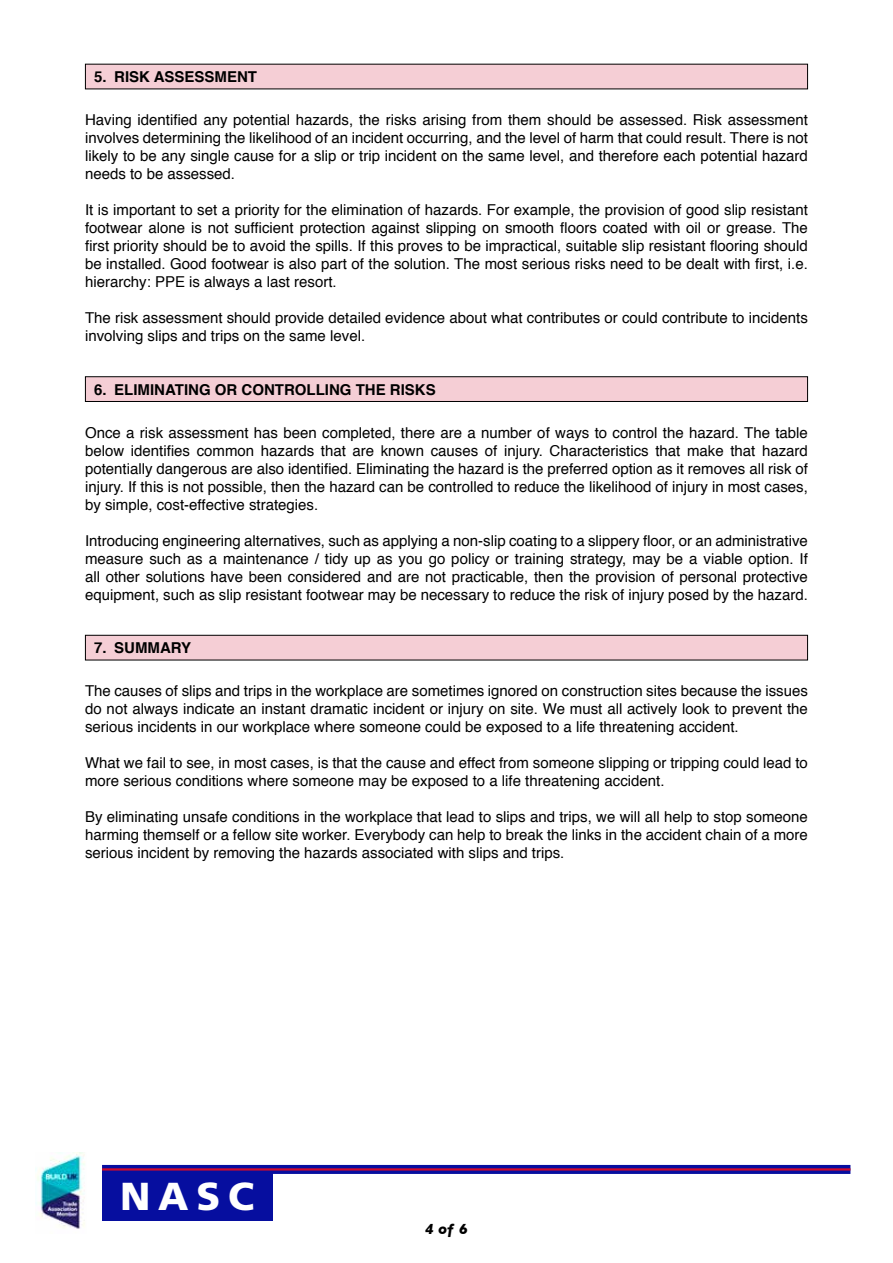
<style>
.page{position:relative;width:893px;height:1263px;background:#fff}
.page>*{position:absolute;margin:0;border:0;box-sizing:border-box;transform-origin:0 0}
.t1{font:900 39px "Frutiger";color:#fff}
.t2{font:15px/18px "Helvetica";color:#000;text-align:justify}
.t3{font:700 15px "Helvetica";color:#000}
.t4{font:italic 700 15px "Gill Sans";color:#000}
</style>
<div class="page">
<div style="left:102px;top:1169px;width:170px;height:51px;background:#060e9f"></div>
<svg style="left:102px;top:1165px;width:748px;height:9px;background:#170f96"></svg>
<hr style="left:102px;top:1168px;width:748px;height:2px;background:#cf0a2c">
<img style="left:35px;top:1152px;width:50px;height:77px">
<div style="left:85px;top:64px;width:722px;height:25px;background:#f5ced5"></div>
<div style="left:85px;top:377px;width:722px;height:24px;background:#f5ced5"></div>
<div style="left:85px;top:376px;width:723px;height:26px;border:1px solid #000"></div>
<div style="left:85px;top:635px;width:722px;height:25px;background:#f5ced5"></div>
<div style="left:85px;top:635px;width:723px;height:25px;border:1px solid #000"></div>
<p class="t3" style="left:94px;top:65px;width:40px">5. RISK</p>
<p class="t3" style="left:154px;top:65px;width:12px">ASSESSMEN</p>
<p class="t3" style="left:248px;top:65px;width:11px">T</p>
<p class="t2" style="left:85px;top:111px;width:724px">Having identified any potential hazards, the risks arising from them should be assessed. Risk assessment involves determining the likelihood of an incident occurring, and the level of harm that could result. There is not likely to be any single cause for a slip or trip incident on the same level, and therefore each potential hazard needs to be assessed.</p>
<p class="t2" style="left:85px;top:201px;width:724px">It is important to set a priority for the elimination of hazards. For example, the provision of good slip resistant footwear alone is not sufficient protection against slipping on smooth floors coated with oil or grease. The first priority should be to avoid the spills. If this proves to be impractical, suitable slip resistant flooring should be installed. Good footwear is also part of the solution. The most serious risks need to be dealt with first, i.e. hierarchy: PPE is always a last resort.</p>
<p class="t2" style="left:85px;top:309px;width:724px">The risk assessment should provide detailed evidence about what contributes or could contribute to incidents involving slips and trips on the same level.</p>
<p class="t3" style="left:94px;top:377px;width:39px">6. ELIMIN</p>
<p class="t3" style="left:165px;top:377px;width:88px">ATING OR CON</p>
<p class="t3" style="left:275px;top:377px;width:20px">TROLLIN</p>
<p class="t3" style="left:340px;top:377px;width:71px">G THE RISKS</p>
<p class="t2" style="left:85px;top:424px;width:724px">Once a risk assessment has been completed, there are a number of ways to control the hazard. The table below identifies common hazards that are known causes of injury. Characteristics that make that hazard potentially dangerous are also identified. Eliminating the hazard is the preferred option as it removes all risk of injury. If this is not possible, then the hazard can be controlled to reduce the likelihood of injury in most cases, by simple, cost-effective strategies.</p>
<p class="t2" style="left:85px;top:532px;width:724px">Introducing engineering alternatives, such as applying a non-slip coating to a slippery floor, or an administrative measure such as a maintenance / tidy up as you go policy or training strategy, may be a viable option. If all other solutions have been considered and are not practicable, then the provision of personal protective equipment, such as slip resistant footwear may be necessary to reduce the risk of injury posed by the hazard.</p>
<p class="t3" style="left:94px;top:636px;width:98px">7. SUMMARY</p>
<p class="t2" style="left:85px;top:683px;width:724px">The causes of slips and trips in the workplace are sometimes ignored on construction sites because the issues do not always indicate an instant dramatic incident or injury on site. We must all actively look to prevent the serious incidents in our workplace where someone could be exposed to a life threatening accident.</p>
<p class="t2" style="left:85px;top:755px;width:724px">What we fail to see, in most cases, is that the cause and effect from someone slipping or tripping could lead to more serious conditions where someone may be exposed to a life threatening accident.</p>
<p class="t2" style="left:85px;top:809px;width:724px">By eliminating unsafe conditions in the workplace that lead to slips and trips, we will all help to stop someone harming themself or a fellow site worker. Everybody can help to break the links in the accident chain of a more serious incident by removing the hazards associated with slips and trips.</p>
<h1 class="t1" style="left:120px;top:1173px;width:135px">NASC</h1>
<p class="t4" style="left:425px;top:1220px;width:44px">4 of 6</p>
</div>
